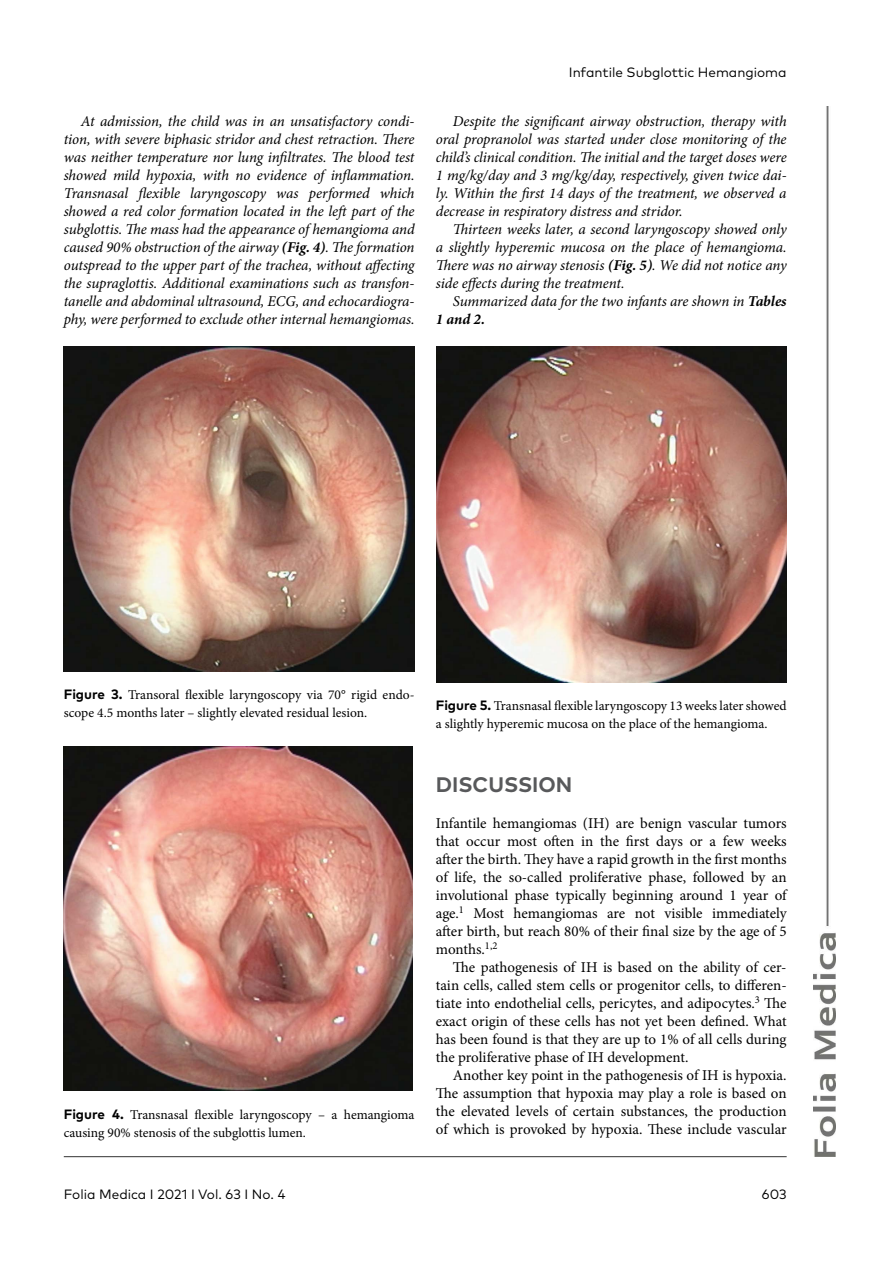
<style>
.page{position:relative;width:893px;height:1263px;background:#fff}
.page>*{position:absolute;margin:0;border:0;box-sizing:border-box;transform-origin:0 0}
.t1{font:700 21px "FF Mark Pro";color:#58595b}
.t2{font:italic 15px/18px "Minion Pro";letter-spacing:-.01em;color:#000;text-align:justify}
.t3{font:15px/18px "Minion Pro";letter-spacing:-.005em;color:#000;text-align:justify}
.t4{font:13.5px/18px "Minion Pro";color:#000}
.t5{font:13.5px "FF Mark Pro";color:#000}
.s1{font-weight:700}
.s2{font-family:"FF Mark Pro";font-weight:700}
</style>
<div class="page">
<img style="left:813px;top:106px;width:22px;height:1051px">
<hr style="left:64px;top:1156px;width:723px;height:1px;background:#333">
<img style="left:64px;top:346px;width:350px;height:325px">
<img style="left:64px;top:747px;width:349px;height:344px">
<img style="left:436px;top:346px;width:351px;height:336px">
<p class="t2" style="left:64px;top:112px;width:352px;text-indent:17px">At admission, the child was in an unsatisfactory condi&shy;tion, with severe biphasic stridor and chest retraction. There was neither temperature nor lung infiltrates. The blood test showed mild hypoxia, with no evidence of inflammation.<br>Transnasal flexible laryngoscopy was performed which showed a red color formation located in the left part of the subglottis. The mass had the appearance of hemangioma and caused 90% obstruction of the airway <span class="s1">(Fig. 4)</span>. The formation outspread to the upper part of the trachea, without affecting the supraglottis. Additional examinations such as transfon&shy;tanelle and abdominal ultrasound, ECG, and echocardiogra&shy;phy, were performed to exclude other internal hemangiomas.</p>
<p class="t5" style="left:569px;top:62px;width:219px">Infantile Subglottic Hemangioma</p>
<p class="t2" style="left:436px;top:112px;width:352px;text-indent:17px">Despite the significant airway obstruction, therapy with oral propranolol was started under close monitoring of the child’s clinical condition. The initial and the target doses were 1 mg/kg/day and 3 mg/kg/day, respectively, given twice dai&shy;ly. Within the first 14 days of the treatment, we observed a decrease in respiratory distress and stridor.</p>
<p class="t2" style="left:436px;top:220px;width:352px;text-indent:17px">Thirteen weeks later, a second laryngoscopy showed only a slightly hyperemic mucosa on the place of hemangioma.<br>There was no airway stenosis <span class="s1">(Fig. 5)</span>. We did not notice any side effects during the treatment.</p>
<p class="t2" style="left:436px;top:292px;width:352px;text-indent:17px">Summarized data for the two infants are shown in <span class="s1">Tables<br>1 and 2.</span></p>
<p class="t4" style="left:64px;top:685px;width:352px"><span class="s2">Figure 3.</span> Transoral flexible laryngoscopy via 70° rigid endo&shy;scope 4.5 months later – slightly elevated residual lesion.</p>
<p class="t4" style="left:64px;top:1105px;width:352px"><span class="s2">Figure 4.</span> Transnasal flexible laryngoscopy – a hemangioma causing 90% stenosis of the subglottis lumen.</p>
<p class="t4" style="left:436px;top:697px;width:352px"><span class="s2">Figure 5.</span> Transnasal flexible laryngoscopy 13 weeks later showed a slightly hyperemic mucosa on the place of the hemangioma.</p>
<h1 class="t1" style="left:436px;top:768px;width:138px">DISCUSSION</h1>
<p class="t3" style="left:436px;top:814px;width:352px">Infantile hemangiomas (IH) are benign vascular tumors that occur most often in the first days or a few weeks after the birth. They have a rapid growth in the first months of life, the so-called proliferative phase, followed by an involutional phase typically beginning around 1 year of age.<sup>1</sup> Most hemangiomas are not visible immediately after birth, but reach 80% of their final size by the age of 5 months.<sup>1,2</sup></p>
<p class="t3" style="left:436px;top:958px;width:352px;text-indent:17px">The pathogenesis of IH is based on the ability of cer&shy;tain cells, called stem cells or progenitor cells, to differen&shy;tiate into endothelial cells, pericytes, and adipocytes.<sup>3</sup> The exact origin of these cells has not yet been defined. What has been found is that they are up to 1% of all cells during the proliferative phase of IH development.</p>
<p class="t3" style="left:436px;top:1066px;width:352px;text-indent:17px">Another key point in the pathogenesis of IH is hypoxia.<br>The assumption that hypoxia may play a role is based on the elevated levels of certain substances, the production of which is provoked by hypoxia. These include vascular</p>
<p class="t5" style="left:64px;top:1184px;width:223px">Folia Medica I 2021 I Vol. 63 I No. 4</p>
<p class="t5" style="left:762px;top:1184px;width:26px">603</p>
</div>
